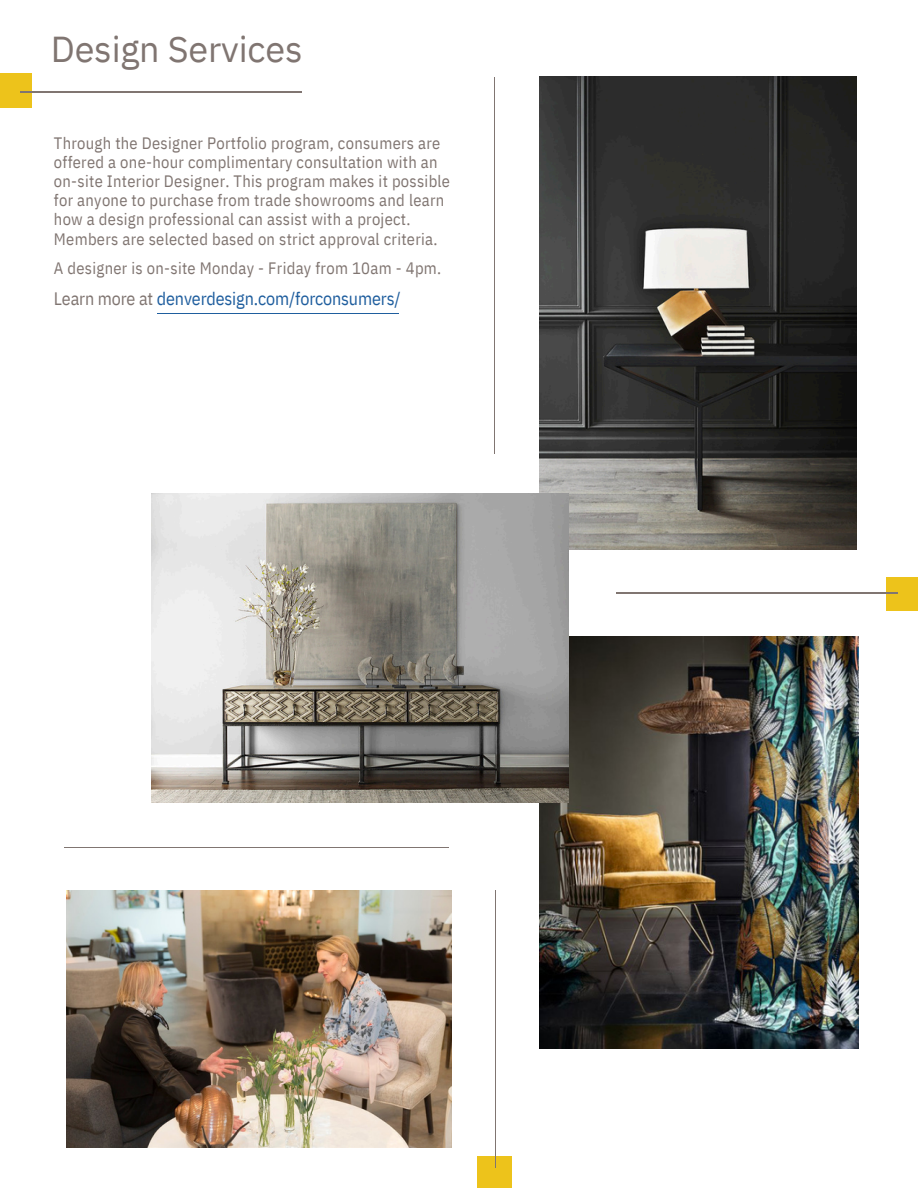
<style>
.page{position:relative;width:918px;height:1188px;background:#fff}
.page>*{position:absolute;margin:0;border:0;box-sizing:border-box;transform-origin:0 0}
.t1{font:36px "IBM Plex Sans";letter-spacing:-.005em;color:#807571}
.t2{font:18px "IBM Plex Sans Cond";letter-spacing:-.01em;color:#1f5e9e}
.t3{font:16.5px/19.2px "IBM Plex Sans Cond";letter-spacing:.02em;color:#807571}
.s1{color:#807571}
</style>
<div class="page">
<img style="left:540px;top:77px;width:317px;height:472px">
<img style="left:67px;top:891px;width:384px;height:256px">
<img style="left:540px;top:637px;width:318px;height:411px">
<img style="left:151px;top:494px;width:418px;height:309px">
<div style="left:0;top:74px;width:31px;height:34px;background:#edc31b"></div>
<hr style="left:20px;top:92px;width:281px;height:1px;background:#807571">
<hr style="left:64px;top:847px;width:384px;height:1px;background:#807571">
<hr style="left:157px;top:313px;width:242px;height:1px;background:#1f5e9e">
<hr style="left:494px;top:77px;width:1px;height:377px;background:#807571">
<div style="left:477px;top:1157px;width:34px;height:31px;background:#edc31b"></div>
<hr style="left:495px;top:891px;width:1px;height:277px;background:#807571">
<div style="left:887px;top:577px;width:31px;height:34px;background:#edc31b"></div>
<hr style="left:617px;top:592px;width:281px;height:1px;background:#807571">
<p class="t1" style="left:51px;top:25px;width:253px">Design Services</p>
<h1 class="t3" style="left:54px;top:133px;width:398px">Through the Designer Portfolio program, consumers are offered a one-hour complimentary consultation with an on-site Interior Designer. This program makes it possible for anyone to purchase from trade showrooms and learn how a design professional can assist with a project.<br>Members are selected based on strict approval criteria.</h1>
<p class="t3" style="left:54px;top:258px;width:389px">A designer is on-site Monday - Friday from 10am - 4pm.</p>
<p class="t2" style="left:54px;top:287px;width:348px"><span class="s1">Learn more at</span> denverdesign.com/forconsumers/</p>
</div>
